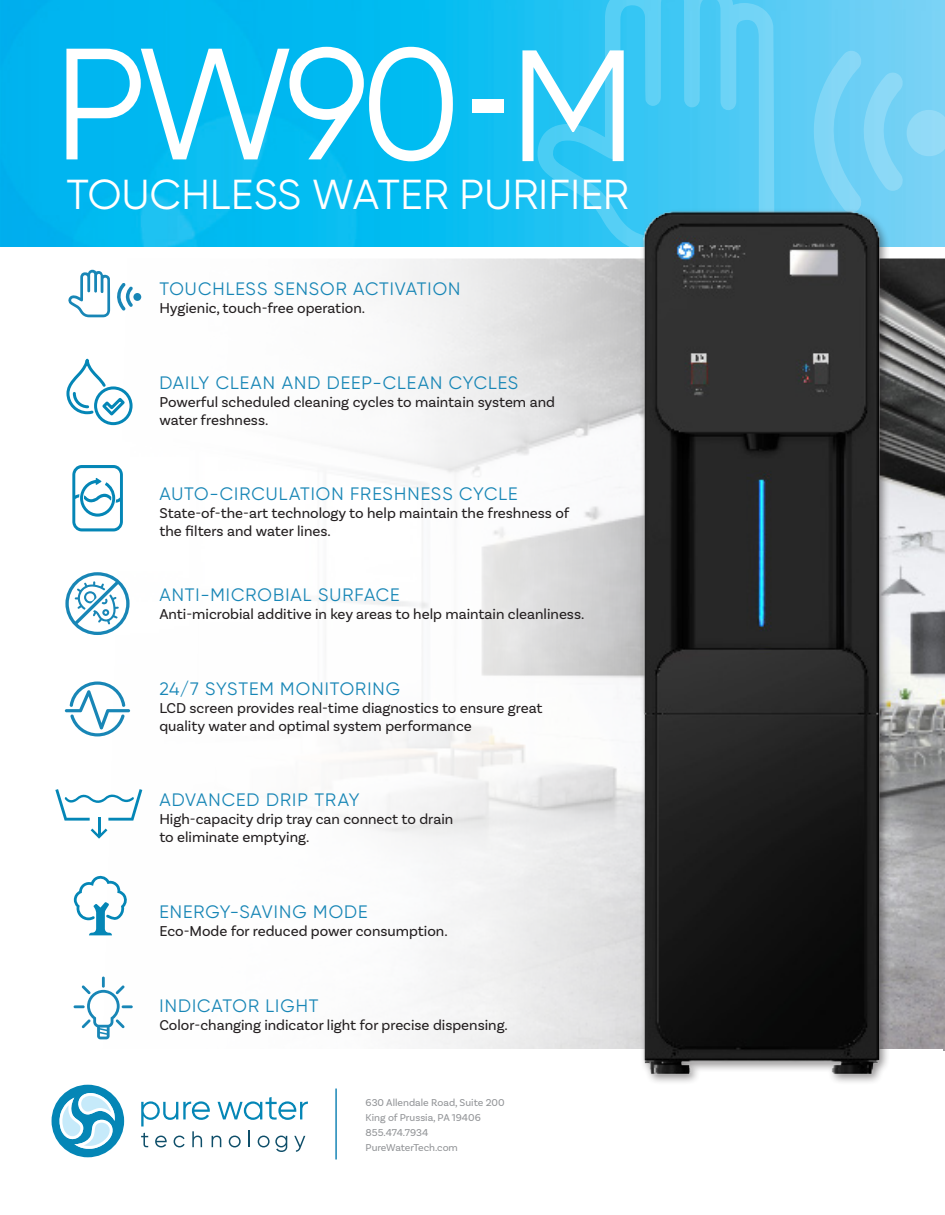
<style>
.page{position:relative;width:945px;height:1215px;background:#fff}
.page>*{position:absolute;margin:0;border:0;box-sizing:border-box;transform-origin:0 0}
.t1{font:41.85px "Gilroy";letter-spacing:.01em;color:#fff}
.t2{font:18px "Gilroy";letter-spacing:.055em;color:#1886b6}
.t3{font:15px/18px "Basic Sans";color:#231f20}
.t4{font:10.5px/15px "Basic Sans";color:#939598}
</style>
<div class="page">
<svg style="left:64px;top:259px;width:522px;height:790px"></svg>
<img style="left:0;top:0;width:945px;height:247px">
<svg style="left:536px;top:0;width:238px;height:247px;background:#45c9f3"></svg>
<svg style="left:776px;top:50px;width:169px;height:149px;background:#72d1f5"></svg>
<hr style="left:335px;top:1089px;width:2px;height:71px;background:#1886b6">
<div style="left:52px;top:1085px;width:72px;height:72px;background:#0486b6;border-radius:50%"></div>
<svg style="left:59px;top:1092px;width:56px;height:57px"></svg>
<svg style="left:141px;top:1097px;width:167px;height:55px"></svg>
<svg style="left:65px;top:682px;width:65px;height:54px"></svg>
<svg style="left:74px;top:977px;width:59px;height:62px"></svg>
<svg style="left:65px;top:572px;width:65px;height:63px"></svg>
<img style="left:586px;top:199px;width:359px;height:883px">
<svg style="left:68px;top:270px;width:65px;height:47px"></svg>
<div style="left:133px;top:293px;width:8px;height:8px;background:#1886b6;border-radius:50%"></div>
<svg style="left:74px;top:875px;width:54px;height:60px"></svg>
<svg style="left:55px;top:789px;width:87px;height:50px"></svg>
<svg style="left:72px;top:465px;width:51px;height:66px"></svg>
<svg style="left:65px;top:360px;width:69px;height:67px"></svg>
<div style="left:472px;top:99px;width:31px;height:14px;background:#fff"></div>
<svg style="left:66px;top:47px;width:387px;height:114px"></svg>
<svg style="left:522px;top:50px;width:102px;height:111px"></svg>
<h1 class="t1" style="left:67px;top:169px;width:564px">TOUCHLESS WATER PURIFIER</h1>
<p class="t2" style="left:159px;top:278px;width:303px">TOUCHLESS SENSOR ACTIVATION</p>
<p class="t3" style="left:159px;top:299px;width:207px">Hygienic, touch-free operation.</p>
<p class="t2" style="left:159px;top:371px;width:360px">DAILY CLEAN AND DEEP-CLEAN CYCLES</p>
<p class="t3" style="left:159px;top:393px;width:397px">Powerful scheduled cleaning cycles to maintain system and water freshness.</p>
<p class="t2" style="left:159px;top:483px;width:360px">AUTO-CIRCULATION FRESHNESS CYCLE</p>
<p class="t3" style="left:159px;top:504px;width:411px">State-of-the-art technology to help maintain the freshness of the filters and water lines.</p>
<p class="t2" style="left:159px;top:584px;width:242px">ANTI-MICROBIAL SURFACE</p>
<p class="t3" style="left:159px;top:605px;width:427px">Anti-microbial additive in key areas to help maintain cleanliness.</p>
<p class="t2" style="left:159px;top:677px;width:242px">24/7 SYSTEM MONITORING</p>
<p class="t3" style="left:159px;top:699px;width:385px">LCD screen provides real-time diagnostics to ensure great quality water and optimal system performance</p>
<p class="t2" style="left:159px;top:789px;width:201px">ADVANCED DRIP TRAY</p>
<p class="t3" style="left:159px;top:810px;width:295px">High-capacity drip tray can connect to drain to eliminate emptying.</p>
<p class="t2" style="left:159px;top:901px;width:210px">ENERGY-SAVING MODE</p>
<p class="t3" style="left:159px;top:922px;width:290px">Eco-Mode for reduced power consumption.</p>
<p class="t2" style="left:159px;top:994px;width:161px">INDICATOR LIGHT</p>
<p class="t3" style="left:159px;top:1015px;width:350px">Color-changing indicator light for precise dispensing.</p>
<p class="t4" style="left:366px;top:1095px;width:141px">630 Allendale Road, Suite 200<br>King of Prussia, PA 19406<br>855.474.7934<br>PureWaterTech.com</p>
</div>
